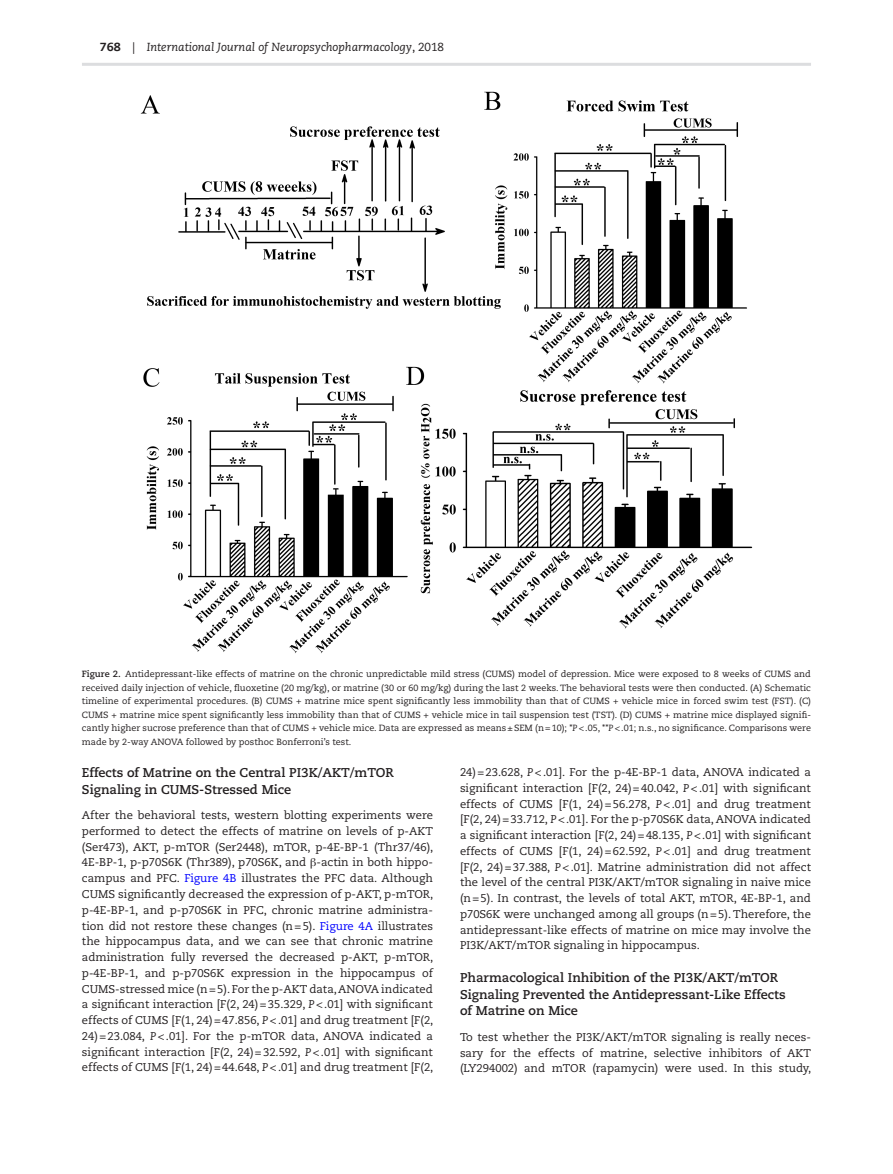
<style>
.page{position:relative;width:893px;height:1174px;background:#fff}
.page>*{position:absolute;margin:0;border:0;box-sizing:border-box;transform-origin:0 0}
.t1{font:700 12.75px/16.5px "Caecilia LT Std";color:#231f20}
.t2{font:italic 11.7px "Caecilia LT Std";color:#231f20}
.t3{font:11.25px/15.8px "Caecilia LT Std";color:#231f20;text-align:justify}
.t4{font:9px/13.5px "Caecilia LT Std";color:#231f20;text-align:justify}
.s1{font-weight:800;font-style:normal}
.s2{font-style:normal}
.s3{font-weight:700}
.s4{font-style:italic}
.s5{font-family:"Gandhari Unicode"}
.s6{color:#00f}
</style>
<div class="page">
<hr style="left:82px;top:63px;width:729px;height:3px;background:#dcdddf">
<img style="left:140px;top:91px;width:612px;height:562px">
<p class="t2" style="left:100px;top:40px;width:346px"><span class="s1">768</span> <span class="s2">|</span> International Journal of Neuropsychopharmacology<span class="s2">, 2018</span></p>
<p class="t4" style="left:82px;top:667px;width:731px"><span class="s3">Figure 2.</span> Antidepressant-like effects of matrine on the chronic unpredictable mild stress (CUMS) model of depression. Mice were exposed to 8 weeks of CUMS and received daily injection of vehicle, fluoxetine (20 mg/kg), or matrine (30 or 60 mg/kg) during the last 2 weeks. The behavioral tests were then conducted. (A) Schematic timeline of experimental procedures. (B) CUMS + matrine mice spent significantly less immobility than that of CUMS + vehicle mice in forced swim test (FST). (C)<br>CUMS + matrine mice spent significantly less immobility than that of CUMS + vehicle mice in tail suspension test (TST). (D) CUMS + matrine mice displayed signifi&shy;cantly higher sucrose preference than that of CUMS + vehicle mice. Data are expressed as means±SEM (n=10); *<span class="s4">P&lt;</span>.05, **<span class="s4">P&lt;</span>.01; n.s., no significance. Comparisons were made by 2-way ANOVA followed by posthoc Bonferroni’s test.</p>
<p class="t1" style="left:82px;top:764px;width:313px">Effects of Matrine on the Central PI3K/AKT/mTOR<br>Signaling in CUMS-Stressed Mice</p>
<p class="t3" style="left:82px;top:807px;width:353px">After the behavioral tests, western blotting experiments were performed to detect the effects of matrine on levels of p-AKT (Ser473), AKT, p-mTOR (Ser2448), mTOR, p-4E-BP-1 (Thr37/46), 4E-BP-1, p-p70S6K (Thr389), p70S6K, and <span class="s5">β</span>-actin in both hippo&shy;campus and PFC. <span class="s6">Figure 4B</span> illustrates the PFC data. Although CUMS significantly decreased the expression of p-AKT, p-mTOR, p-4E-BP-1, and p-p70S6K in PFC, chronic matrine administra&shy;tion did not restore these changes (n=5). <span class="s6">Figure 4A</span> illustrates the hippocampus data, and we can see that chronic matrine administration fully reversed the decreased p-AKT, p-mTOR, p-4E-BP-1, and p-p70S6K expression in the hippocampus of CUMS-stressed mice (n=5). For the p-AKT data, ANOVA indicated a significant interaction [F(2, 24)=35.329, <span class="s4">P&lt;</span>.01] with significant effects of CUMS [F(1, 24)=47.856, <span class="s4">P&lt;</span>.01] and drug treatment [F(2, 24)=23.084, <span class="s4">P&lt;</span>.01]. For the p-mTOR data, ANOVA indicated a significant interaction [F(2, 24)=32.592, <span class="s4">P&lt;</span>.01] with significant effects of CUMS [F(1, 24)=44.648, <span class="s4">P&lt;</span>.01] and drug treatment [F(2,</p>
<p class="t3" style="left:460px;top:764px;width:353px">24)=23.628, <span class="s4">P&lt;</span>.01]. For the p-4E-BP-1 data, ANOVA indicated a significant interaction [F(2, 24)=40.042, <span class="s4">P&lt;</span>.01] with significant effects of CUMS [F(1, 24)=56.278, <span class="s4">P&lt;</span>.01] and drug treatment [F(2, 24)=33.712, <span class="s4">P&lt;</span>.01]. For the p-p70S6K data, ANOVA indicated a significant interaction [F(2, 24)=48.135, <span class="s4">P&lt;</span>.01] with significant effects of CUMS [F(1, 24)=62.592, <span class="s4">P&lt;</span>.01] and drug treatment [F(2, 24)=37.388, <span class="s4">P&lt;</span>.01]. Matrine administration did not affect the level of the central PI3K/AKT/mTOR signaling in naive mice (n=5). In contrast, the levels of total AKT, mTOR, 4E-BP-1, and p70S6K were unchanged among all groups (n=5). Therefore, the antidepressant-like effects of matrine on mice may involve the PI3K/AKT/mTOR signaling in hippocampus.</p>
<p class="t1" style="left:460px;top:970px;width:327px">Pharmacological Inhibition of the PI3K/AKT/mTOR<br>Signaling Prevented the Antidepressant-Like Effects of Matrine on Mice</p>
<p class="t3" style="left:460px;top:1029px;width:353px">To test whether the PI3K/AKT/mTOR signaling is really neces&shy;sary for the effects of matrine, selective inhibitors of AKT (LY294002) and mTOR (rapamycin) were used. In this study,</p>
</div>
